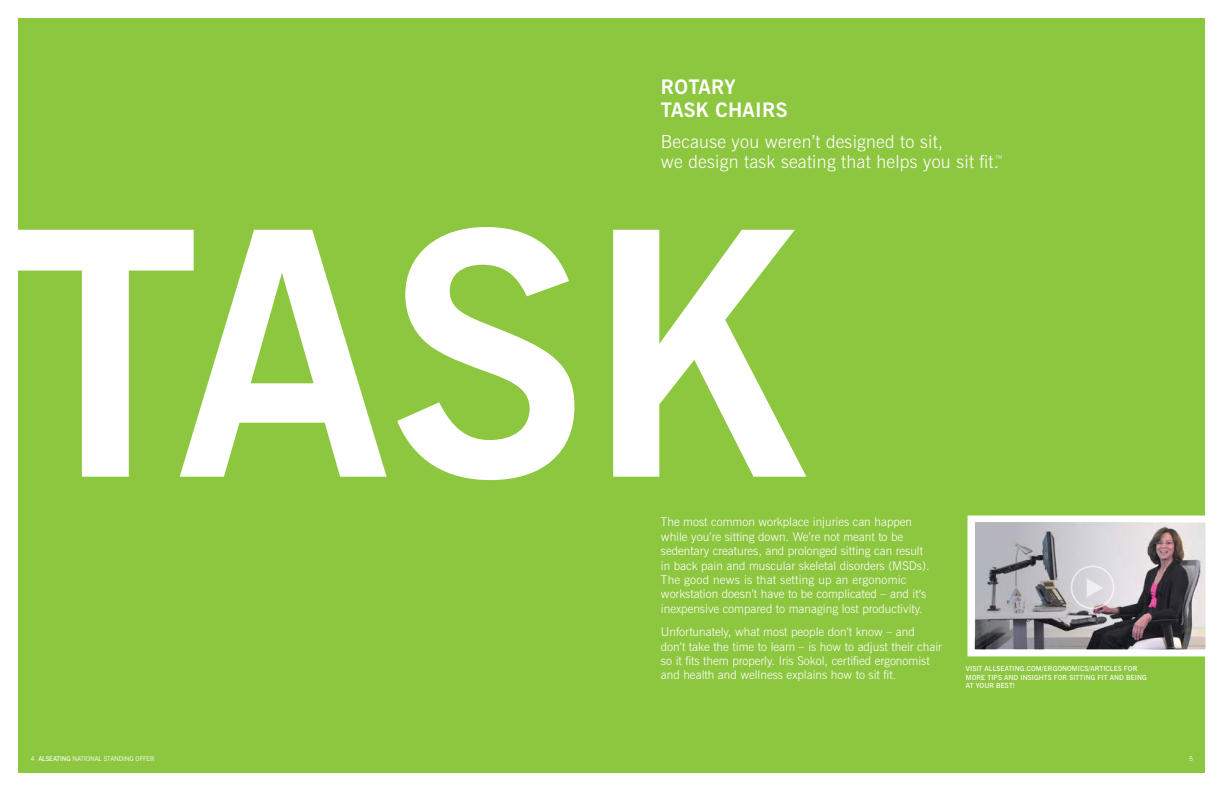
<style>
.page{position:relative;width:1224px;height:792px;background:#fff}
.page>*{position:absolute;margin:0;border:0;box-sizing:border-box;transform-origin:0 0}
.t1{font:700 339.7px "News Gothic BT";color:#fff}
.t2{font:700 20px/23px "News Gothic BT";letter-spacing:.015em;color:#fff}
.t3{font:300 18px/20px "News Gothic BT";letter-spacing:.015em;color:#fff}
.t4{font:300 12px/14.4px "News Gothic BT";color:#fff}
.t5{font:600 7px "News Gothic BT";letter-spacing:.01em;color:#fff}
.t6{font:6.5px "News Gothic BT";letter-spacing:-.01em;color:#fff}
.s1{font-family:"Myriad Pro";font-weight:400}
.s2{font-weight:600}
</style>
<div class="page">
<div style="left:18px;top:18px;width:1188px;height:756px;background:#8dc63f"></div>
<svg style="left:967px;top:512px;width:239px;height:148px"></svg>
<h2 class="t2" style="left:661px;top:75px;width:76px">ROTARY<br>TASKCHAI</h2>
<h2 class="t2" style="left:762px;top:98px;width:27px">RS</h2>
<h3 class="t3" style="left:661px;top:131px;width:344px">Because you weren’t designed to sit,<br>we design task seating that helps you sit fit.<sup>™</sup></h3>
<h1 class="t1" style="left:10px;top:149px;width:772px">TASK</h1>
<p class="t4" style="left:661px;top:515px;width:270px">The most common workplace injuries can happen while you’re sitting down. We’re not meant to be sedentary creatures, and prolonged sitting can result in back pain and muscular skeletal disorders (MSDs).<br>The good news is that setting up an ergonomic workstation doesn’t have to be complicated – and it<span class="s1">’</span>s inexpensive compared to managing lost productivity.</p>
<p class="t4" style="left:661px;top:625px;width:282px">Unfortunately, what most people don’t know – and don’t take the time to learn – is how to adjust their chair so it fits them properly. Iris Sokol, certified ergonomist and health and wellness explains how to sit fit.</p>
<p class="t5" style="left:966px;top:665px;width:9px">VISIT</p>
<p class="t5" style="left:985px;top:665px;width:5px">ALLSEATING</p>
<p class="t5" style="left:1025px;top:665px;width:8px">.COM</p>
<p class="t5" style="left:1042px;top:665px;width:8px">/ERGONOMICS</p>
<p class="t5" style="left:1089px;top:665px;width:7px">/ARTICLES</p>
<p class="t5" style="left:1124px;top:665px;width:6px">FOR</p>
<p class="t5" style="left:966px;top:673px;width:6px">MORE</p>
<p class="t5" style="left:988px;top:673px;width:5px">TIPS</p>
<p class="t5" style="left:1004px;top:673px;width:21px">AN D INSIG</p>
<p class="t5" style="left:1039px;top:673px;width:21px">HTS FOR</p>
<p class="t5" style="left:1069px;top:673px;width:5px">SITTING</p>
<p class="t5" style="left:1098px;top:673px;width:5px">FIT</p>
<p class="t5" style="left:1110px;top:673px;width:26px">AND BEING</p>
<p class="t5" style="left:966px;top:682px;width:16px">AT YOUR</p>
<p class="t5" style="left:996px;top:682px;width:21px">BEST!</p>
<p class="t6" style="left:31px;top:755px;width:125px">4 <span class="s2">ALSEATING</span> NATIONAL STANDING OFFER</p>
<p class="t6" style="left:1189px;top:755px;width:5px">5</p>
</div>
